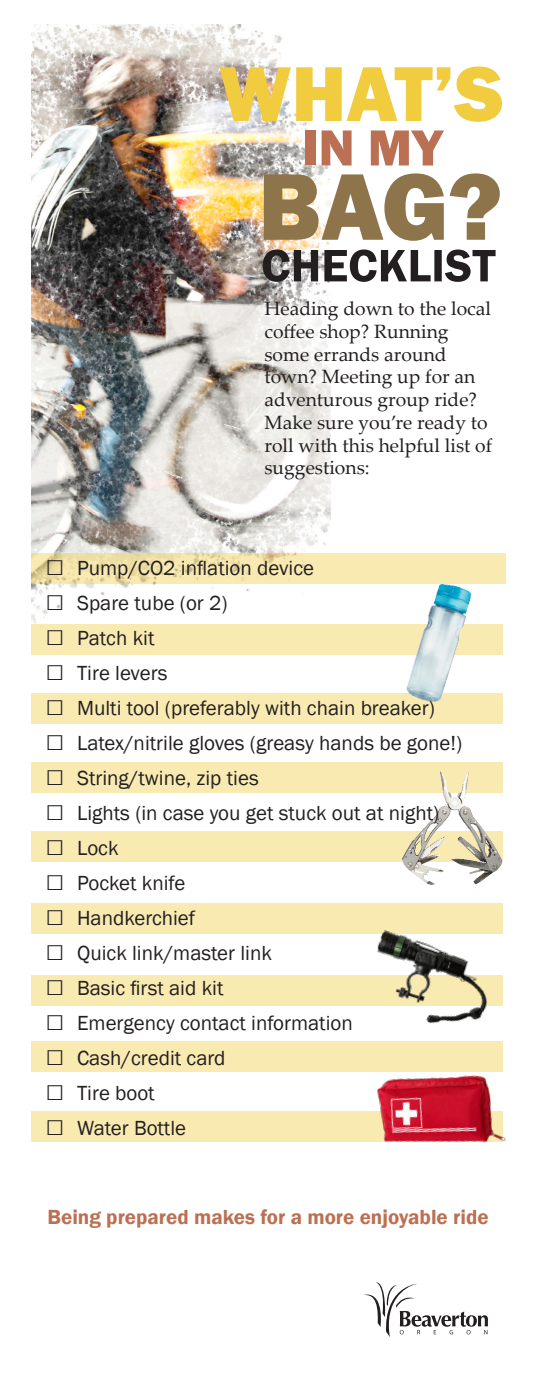
<style>
.page{position:relative;width:536px;height:1386px;background:#fff}
.page>*{position:absolute;margin:0;border:0;box-sizing:border-box;transform-origin:0 0}
.t1{font:800 98px "Franklin Gothic";color:#8d744b}
.t2{font:800 80.5px "Franklin Gothic";color:#f1cc3f}
.t3{font:800 52.5px "Franklin Gothic";color:#bb7053}
.t4{font:21px "Franklin Gothic";color:#231f20}
.t5{font:600 21px "Franklin Gothic";color:#bb7053}
.t6{font:19.25px/22.8px "Palatino Linotype";color:#231f20}
.s1{font-weight:800;font-size:31.5px}
</style>
<div class="page">
<img style="left:32px;top:24px;width:299px;height:600px">
<svg style="left:262px;top:250px;width:233px;height:32px"></svg>
<svg style="left:32px;top:553px;width:473px;height:31px;background:#f2e3aa"></svg>
<div style="left:32px;top:624px;width:470px;height:30px;background:#f9eab2"></div>
<div style="left:32px;top:693px;width:470px;height:31px;background:#f9eab2"></div>
<div style="left:32px;top:762px;width:470px;height:31px;background:#f9eab2"></div>
<div style="left:32px;top:832px;width:470px;height:30px;background:#f9eab2"></div>
<div style="left:32px;top:903px;width:470px;height:31px;background:#f9eab2"></div>
<div style="left:32px;top:975px;width:470px;height:30px;background:#f9eab2"></div>
<div style="left:32px;top:1041px;width:470px;height:31px;background:#f9eab2"></div>
<div style="left:32px;top:1111px;width:470px;height:31px;background:#f9eab2"></div>
<img style="left:389px;top:766px;width:114px;height:119px">
<img style="left:363px;top:558px;width:143px;height:166px">
<img style="left:345px;top:918px;width:158px;height:127px">
<img style="left:377px;top:1056px;width:129px;height:87px">
<svg style="left:364px;top:1282px;width:124px;height:55px"></svg>
<h1 class="t2" style="left:219px;top:42px;width:286px">WHAT’S</h1>
<p class="t3" style="left:301px;top:114px;width:143px">IN MY</p>
<h1 class="t1" style="left:258px;top:143px;width:245px">BAG?</h1>
<p class="t6" style="left:264px;top:296px;width:228px">Heading down to the local</p>
<p class="t6" style="left:264px;top:319px;width:229px">coffee shop? Running some errands around town? Meeting up for an adventurous group ride?<br>Make sure you’re ready to roll with this helpful list of suggestions:</p>
<p class="t4" style="left:46px;top:555px;width:270px"><span class="s1">□</span> Pump/CO2 inflation device</p>
<p class="t4" style="left:46px;top:590px;width:183px"><span class="s1">□</span> Spare tube (or 2)</p>
<p class="t4" style="left:46px;top:625px;width:110px"><span class="s1">□</span> Patch kit</p>
<p class="t4" style="left:46px;top:660px;width:123px"><span class="s1">□</span> Tire levers</p>
<p class="t4" style="left:46px;top:695px;width:391px"><span class="s1">□</span> Multi tool (preferably with chain breaker)</p>
<p class="t4" style="left:46px;top:730px;width:418px"><span class="s1">□</span> Latex/nitrile gloves (greasy hands be gone!)</p>
<p class="t4" style="left:46px;top:765px;width:215px"><span class="s1">□</span> String/twine, zip ties</p>
<p class="t4" style="left:46px;top:800px;width:395px"><span class="s1">□</span> Lights (in case you get stuck out at night)</p>
<p class="t4" style="left:46px;top:835px;width:75px"><span class="s1">□</span> Lock</p>
<p class="t4" style="left:46px;top:870px;width:141px"><span class="s1">□</span> Pocket knife</p>
<p class="t4" style="left:46px;top:905px;width:151px"><span class="s1">□</span> Handkerchief</p>
<p class="t4" style="left:46px;top:940px;width:228px"><span class="s1">□</span> Quick link/master link</p>
<p class="t4" style="left:46px;top:975px;width:179px"><span class="s1">□</span> Basic first aid kit</p>
<p class="t4" style="left:46px;top:1010px;width:309px"><span class="s1">□</span> Emergency contact information</p>
<p class="t4" style="left:46px;top:1045px;width:181px"><span class="s1">□</span> Cash/credit card</p>
<p class="t4" style="left:46px;top:1080px;width:111px"><span class="s1">□</span> Tire boot</p>
<p class="t4" style="left:46px;top:1115px;width:142px"><span class="s1">□</span> Water Bottle</p>
<p class="t5" style="left:47px;top:1204px;width:442px">Being prepared makes for a more enjoyable ride</p>
</div>
